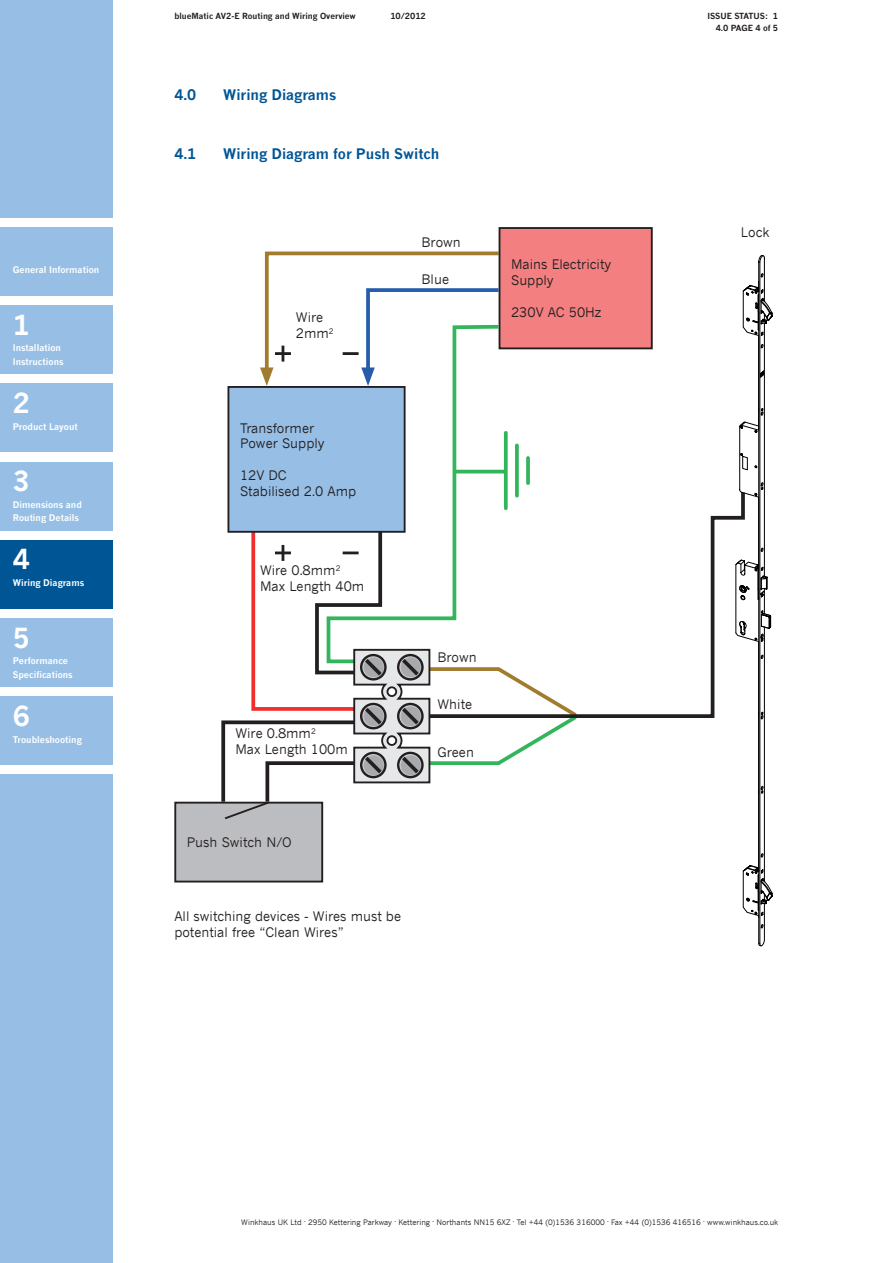
<style>
.page{position:relative;width:893px;height:1263px;background:#fff}
.page>*{position:absolute;margin:0;border:0;box-sizing:border-box;transform-origin:0 0}
.t1{font:700 27px "News Gothic";color:#fff}
.t2{font:700 14.25px "News Gothic";color:#005595}
.t3{font:13.2px/15.8px "News Gothic";color:#231f20}
.t4{font:700 9px/13.5px "News Gothic";color:#fff}
.t5{font:700 8.25px/12px "News Gothic";color:#231f20;text-align:right}
.t6{font:7.5px "News Gothic";color:#231f20}
</style>
<div class="page">
<div style="left:0;top:227px;width:113px;height:69px;background:#97bfe6"></div>
<div style="left:0;top:462px;width:113px;height:68px;background:#97bfe6"></div>
<div style="left:0;top:618px;width:113px;height:69px;background:#97bfe6"></div>
<div style="left:0;top:696px;width:113px;height:69px;background:#97bfe6"></div>
<div style="left:0;top:775px;width:113px;height:488px;background:#97bfe6"></div>
<div style="left:0;top:0;width:113px;height:217px;background:#97bfe6"></div>
<div style="left:0;top:384px;width:113px;height:68px;background:#97bfe6"></div>
<div style="left:0;top:305px;width:113px;height:69px;background:#97bfe6"></div>
<div style="left:0;top:540px;width:113px;height:68px;background:#005595"></div>
<div style="left:228px;top:387px;width:177px;height:145px;background:#97bfe6"></div>
<div style="left:227px;top:386px;width:179px;height:147px;border:2px solid #231f20"></div>
<div style="left:499px;top:228px;width:153px;height:120px;background:#f37f80"></div>
<div style="left:499px;top:227px;width:154px;height:122px;border:2px solid #231f20"></div>
<svg style="left:325px;top:386px;width:177px;height:103px"></svg>
<hr style="left:454px;top:470px;width:51px;height:3px;background:#33b55c">
<svg style="left:504px;top:433px;width:4px;height:56px"></svg>
<svg style="left:515px;top:445px;width:4px;height:44px"></svg>
<svg style="left:526px;top:458px;width:4px;height:25px"></svg>
<svg style="left:260px;top:250px;width:242px;height:136px"></svg>
<div style="left:175px;top:803px;width:147px;height:78px;background:#bcbdc0"></div>
<div style="left:174px;top:802px;width:149px;height:80px;border:2px solid #231f20"></div>
<svg style="left:403px;top:489px;width:333px;height:229px"></svg>
<svg style="left:736px;top:255px;width:37px;height:691px"></svg>
<svg style="left:219px;top:528px;width:361px;height:293px"></svg>
<p class="t4" style="left:13px;top:263px;width:88px">General Information</p>
<h1 class="t1" style="left:13px;top:308px;width:19px">1</h1>
<p class="t4" style="left:13px;top:341px;width:52px">Installation<br>Instructions</p>
<h1 class="t1" style="left:13px;top:386px;width:19px">2</h1>
<p class="t4" style="left:13px;top:419px;width:67px">Product Layout</p>
<h1 class="t1" style="left:13px;top:464px;width:19px">3</h1>
<p class="t4" style="left:13px;top:497px;width:71px">Dimensions and<br>Routing Details</p>
<h1 class="t1" style="left:13px;top:542px;width:19px">4</h1>
<p class="t4" style="left:13px;top:576px;width:73px">Wiring Diagrams</p>
<h1 class="t1" style="left:13px;top:621px;width:19px">5</h1>
<p class="t4" style="left:13px;top:654px;width:62px">Performance<br>Specifications</p>
<h1 class="t1" style="left:13px;top:699px;width:19px">6</h1>
<p class="t4" style="left:13px;top:732px;width:71px">Troubleshooting</p>
<p class="t5" style="left:174px;top:10px;width:183px">blueMatic AV2-E Routing and Wiring Overview</p>
<p class="t5" style="left:390px;top:10px;width:37px">10/2012</p>
<p class="t5" style="left:707px;top:10px;width:72px">ISSUE STATUS: 1<br>4.0 PAGE 4 of 5</p>
<p class="t2" style="left:174px;top:86px;width:23px">4.0</p>
<p class="t2" style="left:223px;top:86px;width:114px">Wiring Diagrams</p>
<p class="t2" style="left:174px;top:144px;width:23px">4.1</p>
<p class="t2" style="left:223px;top:144px;width:218px">Wiring Diagram for Push Switch</p>
<p class="t3" style="left:296px;top:309px;width:39px">Wire<br>2mm<sup>2</sup></p>
<p class="t3" style="left:421px;top:235px;width:41px">Brown</p>
<p class="t3" style="left:421px;top:271px;width:29px">Blue</p>
<p class="t3" style="left:240px;top:420px;width:86px">Transformer<br>Power Supply</p>
<p class="t3" style="left:240px;top:467px;width:118px">12V DC<br>Stabilised 2.0 Amp</p>
<p class="t3" style="left:260px;top:562px;width:106px">Wire 0.8mm<sup>2<br></sup>Max Length 40m</p>
<p class="t3" style="left:235px;top:725px;width:114px">Wire 0.8mm<sup>2<br></sup>Max Length 100m</p>
<p class="t3" style="left:187px;top:834px;width:106px">Push Switch N/O</p>
<p class="t3" style="left:174px;top:908px;width:228px">All switching devices - Wires must be potential free “Clean Wires”</p>
<p class="t3" style="left:437px;top:649px;width:41px">Brown</p>
<p class="t3" style="left:437px;top:696px;width:36px">White</p>
<p class="t3" style="left:437px;top:744px;width:38px">Green</p>
<p class="t3" style="left:511px;top:257px;width:102px">Mains Electricity<br>Supply</p>
<p class="t3" style="left:511px;top:304px;width:92px">230V AC 50Hz</p>
<p class="t3" style="left:741px;top:224px;width:30px">Lock</p>
<p class="t6" style="left:241px;top:1217px;width:538px">Winkhaus UK Ltd . 2950 Kettering Parkway . Kettering . Northants NN15 6XZ . Tel +44 (0)1536 316000 . Fax +44 (0)1536 416516 . www.winkhaus.co.uk</p>
</div>
